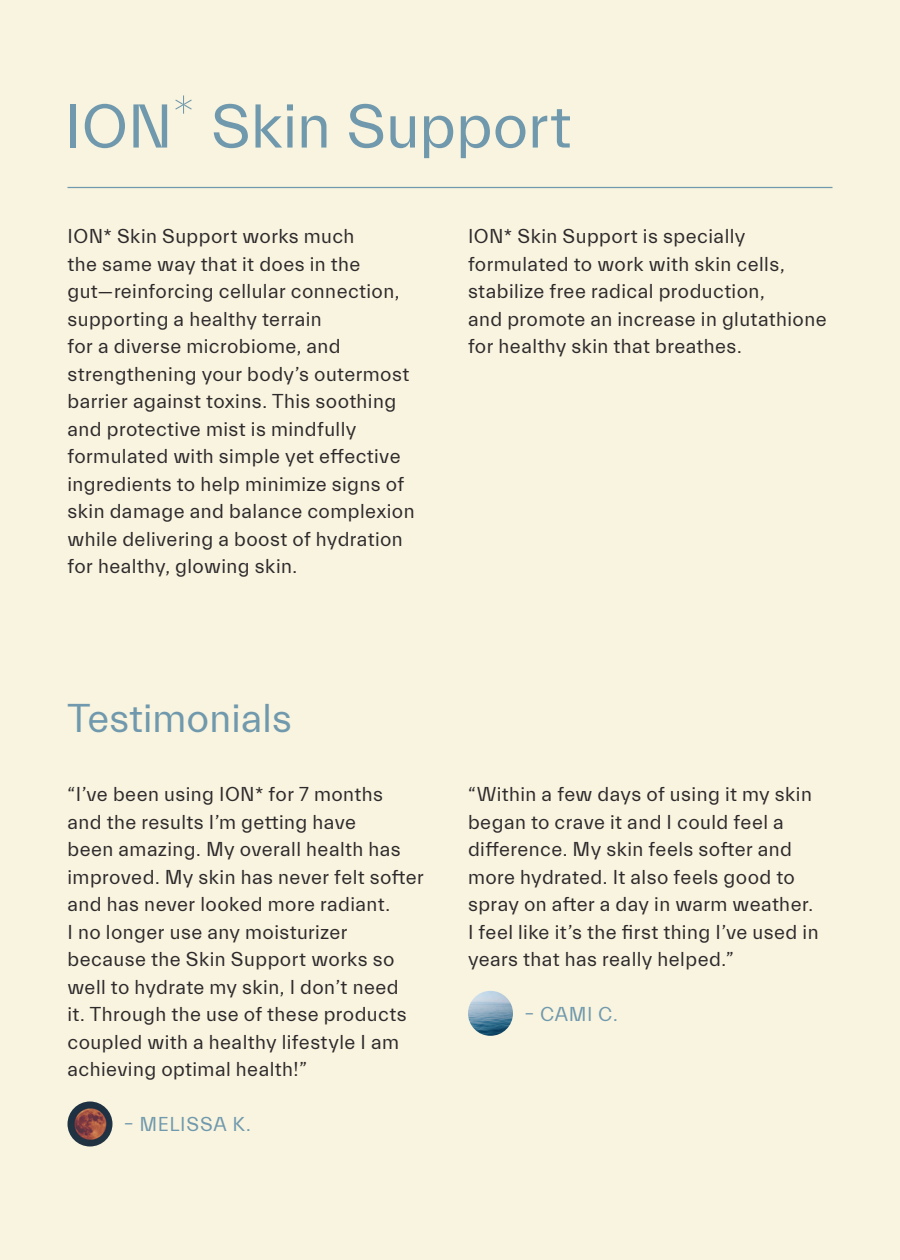
<style>
.page{position:relative;width:900px;height:1260px;background:#f9f4df}
.page>*{position:absolute;margin:0;border:0;box-sizing:border-box;transform-origin:0 0}
.t1{font:62.5px "Everett";letter-spacing:-.005em;color:#7099ad}
.t2{font:40px "Everett";letter-spacing:.005em;color:#7099ad}
.t3{font:20px/27.5px "Everett";letter-spacing:.02em;color:#2e2a2c}
.t4{font:20px "Everett";letter-spacing:.035em;color:#7099ad}
.s1{font-family:"Everett Seraphic";font-weight:300}
</style>
<div class="page">
<hr style="left:68px;top:187px;width:764px;height:1px;background:#7099ad">
<img style="left:68px;top:1101px;width:44px;height:45px;border-radius:22px">
<img style="left:468px;top:991px;width:45px;height:45px;border-radius:22px">
<h1 class="t1" style="left:65px;top:93px;width:508px">ION<span class="s1">*</span> Skin Support</h1>
<p class="t3" style="left:68px;top:223px;width:349px">ION* Skin Support works much<br>the same way that it does in the gut—reinforcing cellular connection, supporting a healthy terrain<br>for a diverse microbiome, and strengthening your body’s outermost barrier against toxins. This soothing and protective mist is mindfully formulated with simple yet effective ingredients to help minimize signs of skin damage and balance complexion while delivering a boost of hydration for healthy, glowing skin.</p>
<p class="t3" style="left:468px;top:223px;width:360px">ION* Skin Support is specially formulated to work with skin cells, stabilize free radical production,<br>and promote an increase in glutathione for healthy skin that breathes.</p>
<h2 class="t2" style="left:68px;top:697px;width:226px">Testimonials</h2>
<p class="t3" style="left:68px;top:781px;width:358px">“I’ve been using ION* for 7 months<br>and the results I’m getting have<br>been amazing. My overall health has improved. My skin has never felt softer and has never looked more radiant.<br>I no longer use any moisturizer because the Skin Support works so well to hydrate my skin, I don’t need<br>it. Through the use of these products coupled with a healthy lifestyle I am achieving optimal health!”</p>
<p class="t4" style="left:124px;top:1114px;width:128px">– MELISSA K.</p>
<p class="t3" style="left:468px;top:781px;width:352px">“Within a few days of using it my skin began to crave it and I could feel a difference. My skin feels softer and more hydrated. It also feels good to spray on after a day in warm weather.<br>I feel like it’s the first thing I’ve used in years that has really helped.”</p>
<p class="t4" style="left:524px;top:1004px;width:95px">– CAMI C.</p>
</div>
